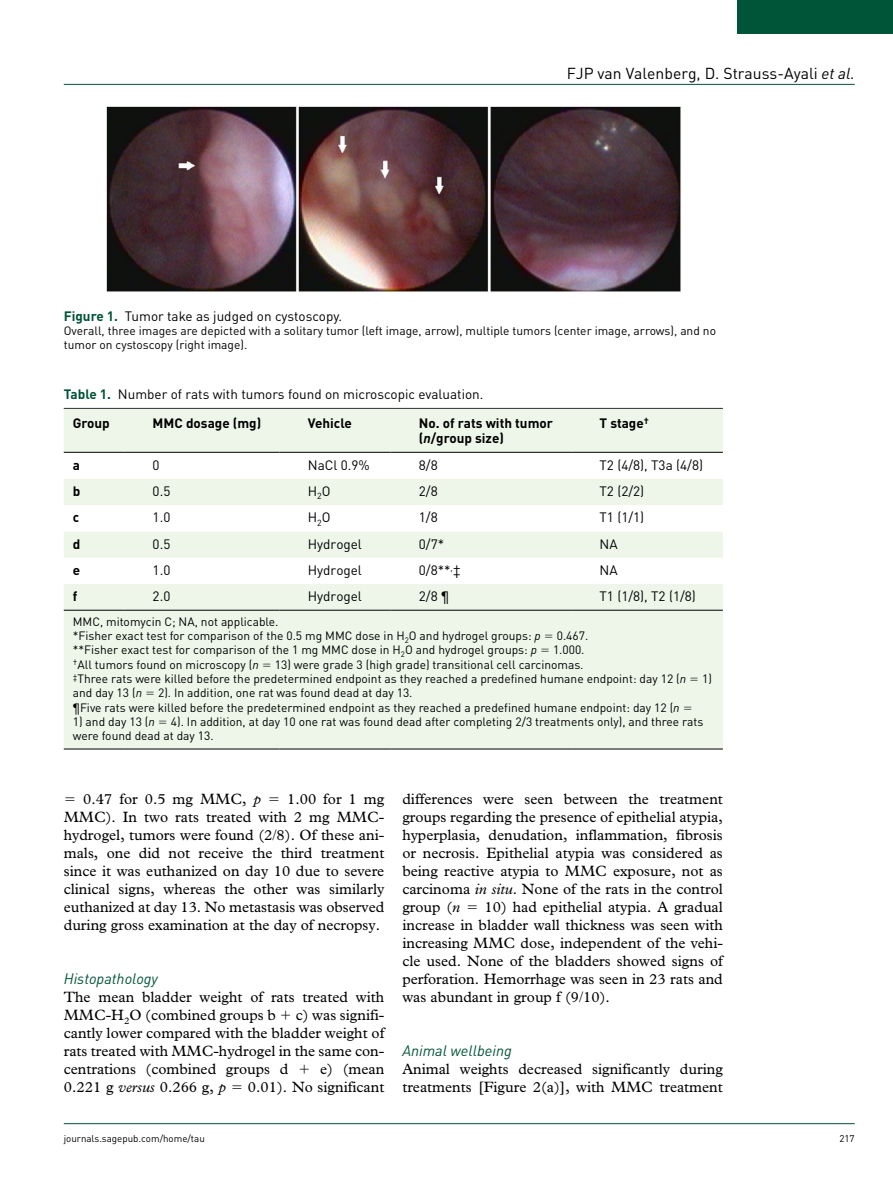
<style>
.page{position:relative;width:893px;height:1191px;background:#fff}
.page>*{position:absolute;margin:0;border:0;box-sizing:border-box;transform-origin:0 0}
.t1{font:15.75px "DIN";color:#000}
.t2{font:15px/18px "Plantin Std";color:#000;text-align:justify}
.t3{font:italic 15px "DIN";color:#005437}
.t4{font:13.5px/28.5px "DIN";color:#000}
.t5{font:700 13.5px/15.8px "DIN";color:#000}
.t6{font:12px/14.2px "DIN";color:#000}
.t7{font:9.75px "DIN";color:#000}
.s1{font-style:italic}
.s2{font-weight:700;color:#005437}
.s3{font-weight:700}
</style>
<div class="page">
<hr style="left:64px;top:84px;width:791px;height:1px;background:#005437">
<hr style="left:64px;top:1123px;width:791px;height:1px;background:#005437">
<div style="left:738px;top:0;width:155px;height:34px;background:#005437"></div>
<img style="left:106px;top:106px;width:575px;height:186px">
<hr style="left:64px;top:408px;width:659px;height:1px;background:#000">
<div style="left:64px;top:409px;width:659px;height:339px;background:#eef6ea"></div>
<svg style="left:64px;top:453px;width:659px;height:131px"></svg>
<hr style="left:64px;top:452px;width:60px;height:1px;background:#000">
<hr style="left:124px;top:452px;width:155px;height:1px;background:#000">
<hr style="left:279px;top:452px;width:111px;height:1px;background:#000">
<hr style="left:390px;top:452px;width:181px;height:1px;background:#000">
<hr style="left:571px;top:452px;width:152px;height:1px;background:#000">
<hr style="left:64px;top:610px;width:60px;height:1px;background:#000">
<hr style="left:124px;top:610px;width:155px;height:1px;background:#000">
<hr style="left:279px;top:610px;width:111px;height:1px;background:#000">
<hr style="left:390px;top:610px;width:181px;height:1px;background:#000">
<hr style="left:571px;top:610px;width:152px;height:1px;background:#000">
<hr style="left:64px;top:748px;width:60px;height:1px;background:#000">
<hr style="left:124px;top:748px;width:155px;height:1px;background:#000">
<hr style="left:279px;top:748px;width:111px;height:1px;background:#000">
<hr style="left:390px;top:748px;width:181px;height:1px;background:#000">
<hr style="left:571px;top:748px;width:152px;height:1px;background:#000">
<svg style="left:545px;top:635px;width:7px;height:2px"></svg>
<svg style="left:541px;top:649px;width:8px;height:3px"></svg>
<svg style="left:263px;top:663px;width:7px;height:3px"></svg>
<svg style="left:691px;top:678px;width:7px;height:2px"></svg>
<svg style="left:147px;top:692px;width:7px;height:2px"></svg>
<svg style="left:684px;top:706px;width:7px;height:3px"></svg>
<svg style="left:159px;top:720px;width:7px;height:3px"></svg>
<p class="t1" style="left:567px;top:63px;width:289px">FJP van Valenberg, D. Strauss-Ayali <span class="s1">et al.</span></p>
<p class="t4" style="left:64px;top:301px;width:280px"><span class="s2">Figure 1.</span> Tumor take as judged on cystoscopy.</p>
<p class="t6" style="left:64px;top:323px;width:654px">Overall, three images are depicted with a solitary tumor (left image, arrow), multiple tumors (center image, arrows), and no tumor on cystoscopy (right image).</p>
<p class="t4" style="left:73px;top:380px;width:412px;text-indent:-9px"><span class="s2">Table 1.</span> Number of rats with tumors found on microscopic evaluation.<br><span class="s3">Group</span></p>
<p class="t5" style="left:153px;top:414px;width:110px">MMC dosage (mg)</p>
<p class="t5" style="left:308px;top:414px;width:46px">Vehicle</p>
<p class="t5" style="left:419px;top:414px;width:136px">No. of rats with tumor (<span class="s1">n</span>/group size)</p>
<p class="t5" style="left:600px;top:414px;width:51px">T stage<sup>†</sup></p>
<p class="t5" style="left:73px;top:456px;width:9px">a</p>
<p class="t4" style="left:153px;top:450px;width:9px">0</p>
<p class="t4" style="left:308px;top:450px;width:63px">NaCl 0.9%</p>
<p class="t4" style="left:419px;top:450px;width:20px">8/8</p>
<p class="t4" style="left:600px;top:450px;width:105px">T2 (4/8), T3a (4/8)</p>
<p class="t5" style="left:73px;top:483px;width:9px">b</p>
<p class="t4" style="left:153px;top:477px;width:19px">0.5</p>
<p class="t4" style="left:308px;top:477px;width:24px">H<sub>2</sub>O</p>
<p class="t4" style="left:419px;top:477px;width:20px">2/8</p>
<p class="t4" style="left:600px;top:477px;width:46px">T2 (2/2)</p>
<p class="t5" style="left:73px;top:509px;width:8px">c</p>
<p class="t4" style="left:153px;top:503px;width:19px">1.0</p>
<p class="t4" style="left:308px;top:503px;width:24px">H<sub>2</sub>O</p>
<p class="t4" style="left:419px;top:503px;width:20px">1/8</p>
<p class="t4" style="left:600px;top:503px;width:46px">T1 (1/1)</p>
<p class="t5" style="left:73px;top:535px;width:9px">d</p>
<p class="t4" style="left:153px;top:529px;width:19px">0.5</p>
<p class="t4" style="left:308px;top:529px;width:56px">Hydrogel</p>
<p class="t4" style="left:419px;top:529px;width:27px">0/7*</p>
<p class="t4" style="left:600px;top:529px;width:20px">NA</p>
<p class="t5" style="left:73px;top:561px;width:9px">e</p>
<p class="t4" style="left:153px;top:555px;width:19px">1.0</p>
<p class="t4" style="left:308px;top:555px;width:56px">Hydrogel</p>
<p class="t4" style="left:419px;top:555px;width:44px">0/8**<sup>,</sup>‡</p>
<p class="t4" style="left:600px;top:555px;width:20px">NA</p>
<p class="t5" style="left:73px;top:588px;width:6px">f</p>
<p class="t4" style="left:153px;top:581px;width:19px">2.0</p>
<p class="t4" style="left:308px;top:581px;width:56px">Hydrogel</p>
<p class="t4" style="left:419px;top:581px;width:32px">2/8 ¶</p>
<p class="t4" style="left:600px;top:581px;width:98px">T1 (1/8), T2 (1/8)</p>
<p class="t6" style="left:73px;top:614px;width:470px">MMC, mitomycin C; NA, not applicable.<br>*Fisher exact test for comparison of the 0.5 mg MMC dose in H<sub>2</sub>O and hydrogel groups: <span class="s1">p</span></p>
<p class="t6" style="left:557px;top:628px;width:33px">0.467.</p>
<p class="t6" style="left:73px;top:643px;width:466px">**Fisher exact test for comparison of the 1 mg MMC dose in H<sub>2</sub>O and hydrogel groups: <span class="s1">p</span></p>
<p class="t6" style="left:553px;top:643px;width:33px">1.000.</p>
<p class="t6" style="left:73px;top:657px;width:188px"><sup>†</sup>All tumors found on microscopy (<span class="s1">n</span></p>
<p class="t6" style="left:73px;top:657px;width:615px;text-indent:202px">13) were grade 3 (high grade) transitional cell carcinomas.<br><sup>‡</sup>Three rats were killed before the predetermined endpoint as they reached a predefined humane endpoint: day 12 (<span class="s1">n</span></p>
<p class="t6" style="left:702px;top:671px;width:11px">1)</p>
<p class="t6" style="left:73px;top:685px;width:608px;text-indent:85px">2). In addition, one rat was found dead at day 13.<br>¶Five rats were killed before the predetermined endpoint as they reached a predefined humane endpoint: day 12 (<span class="s1">n</span></p>
<p class="t6" style="left:73px;top:714px;width:84px">1) and day 13 (<span class="s1">n</span></p>
<p class="t6" style="left:73px;top:685px;width:71px">and day 13 (<span class="s1">n</span></p>
<p class="t6" style="left:73px;top:714px;width:632px;text-indent:98px">4). In addition, at day 10 one rat was found dead after completing 2/3 treatments only), and three rats were found dead at day 13.</p>
<p class="t2" style="left:64px;top:790px;width:322px;text-indent:223px">1.00 for 1 mg MMC). In two rats treated with 2 mg MMC&shy;hydrogel, tumors were found (2/8). Of these ani&shy;mals, one did not receive the third treatment since it was euthanized on day 10 due to severe clinical signs, whereas the other was similarly euthanized at day 13. No metastasis was observed during gross examination at the day of necropsy.</p>
<p class="t2" style="left:83px;top:790px;width:179px">0.47 for 0.5 mg MMC, <span class="s1">p</span></p>
<p class="t3" style="left:64px;top:969px;width:96px">Histopathology</p>
<p class="t2" style="left:64px;top:988px;width:322px">The mean bladder weight of rats treated with<br>MMC-H<sub>2</sub>O (combined groups b</p>
<p class="t2" style="left:64px;top:1006px;width:322px;text-indent:232px">c) was signifi&shy;cantly lower compared with the bladder weight of rats treated with MMC-hydrogel in the same con&shy;centrations (combined groups d</p>
<p class="t2" style="left:320px;top:1060px;width:66px">e) (mean</p>
<p class="t2" style="left:64px;top:1078px;width:164px">0.221 g <span class="s1">versus</span> 0.266 g, <span class="s1">p</span></p>
<p class="t2" style="left:248px;top:1078px;width:138px">0.01). No significant</p>
<p class="t2" style="left:402px;top:790px;width:322px">differences were seen between the treatment groups regarding the presence of epithelial atypia, hyperplasia, denudation, inflammation, fibrosis or necrosis. Epithelial atypia was considered as being reactive atypia to MMC exposure, not as carcinoma <span class="s1">in situ</span>. None of the rats in the control group (<span class="s1">n</span></p>
<p class="t2" style="left:402px;top:898px;width:322px;text-indent:82px">10) had epithelial atypia. A gradual increase in bladder wall thickness was seen with increasing MMC dose, independent of the vehi&shy;cle used. None of the bladders showed signs of perforation. Hemorrhage was seen in 23 rats and was abundant in group f (9/10).</p>
<p class="t3" style="left:402px;top:1041px;width:111px">Animal wellbeing</p>
<p class="t2" style="left:402px;top:1060px;width:322px">Animal weights decreased significantly during treatments [Figure 2(a)], with MMC treatment</p>
<p class="t7" style="left:64px;top:1132px;width:143px">journals.sagepub.com/home/tau</p>
<p class="t7" style="left:839px;top:1132px;width:17px">217</p>
</div>
